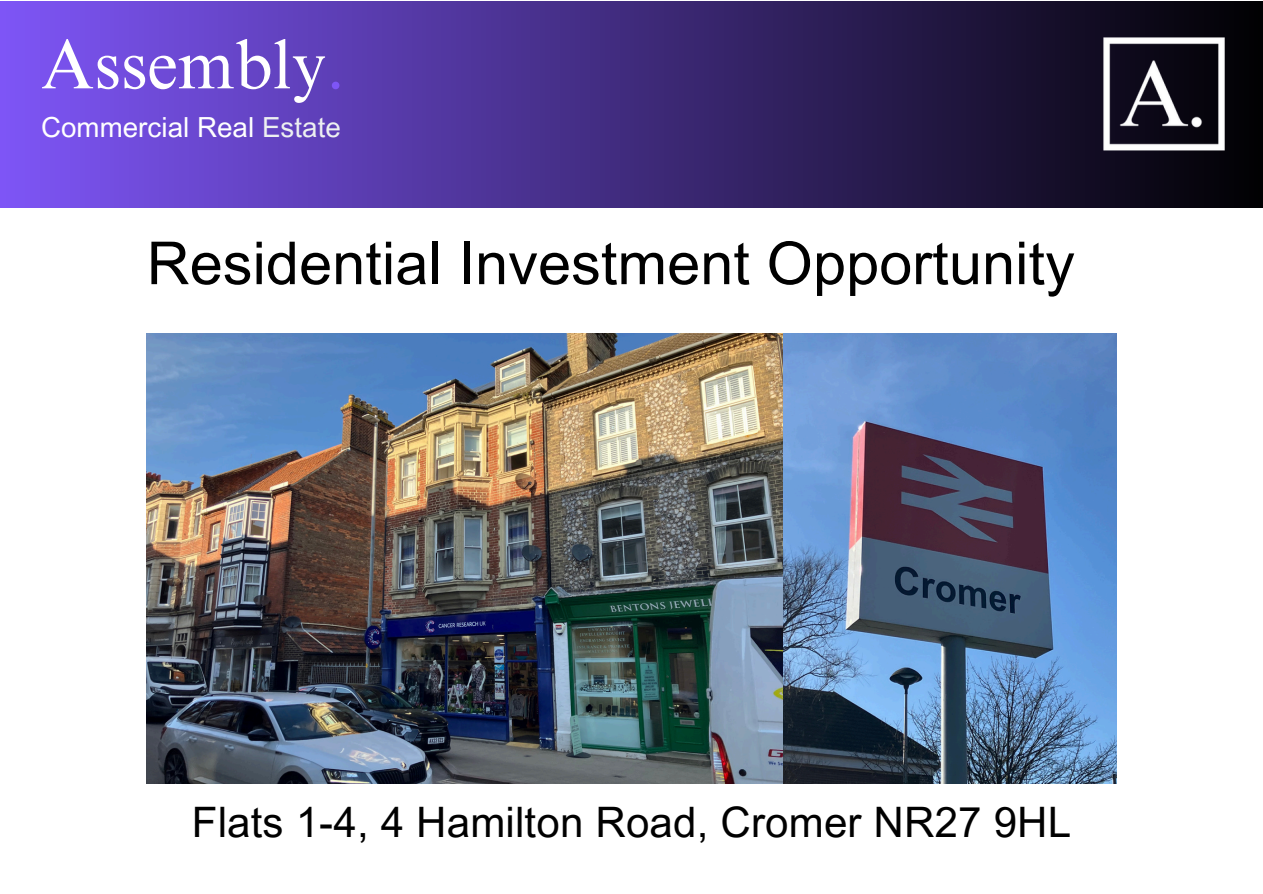
<style>
.page{position:relative;width:1263px;height:894px;background:#fff}
.page>*{position:absolute;margin:0;border:0;box-sizing:border-box;transform-origin:0 0}
.t1{font:68.7px "Times NRMT Pro";letter-spacing:.005em;color:#fff}
.t2{font:59.25px "Arial MT Pro";letter-spacing:.005em;color:#000}
.t3{font:42px "Arial MT Pro";letter-spacing:.005em;color:#000}
.t4{font:27.6px "Arial MT Pro";color:#fff}
.s1{color:#7e55f6}
.s2{color:#edf0f1}
</style>
<div class="page">
<div style="left:0;top:1px;width:1263px;height:206px;background:linear-gradient(to right,#7e55f7,#010102)"></div>
<img style="left:1097px;top:29px;width:133px;height:126px">
<img style="left:147px;top:333px;width:969px;height:450px">
<p class="t1" style="left:41px;top:39px;width:305px">Assembly<span class="s1">.</span></p>
<p class="t4" style="left:41px;top:117px;width:301px">Commercial Real <span class="s2">Estate</span></p>
<p class="t2" style="left:147px;top:241px;width:930px">Residential Investment Opportunity</p>
<h1 class="t3" style="left:192px;top:806px;width:881px">Flats 1-4, 4 Hamilton Road, Cromer NR27 9HL</h1>
</div>
